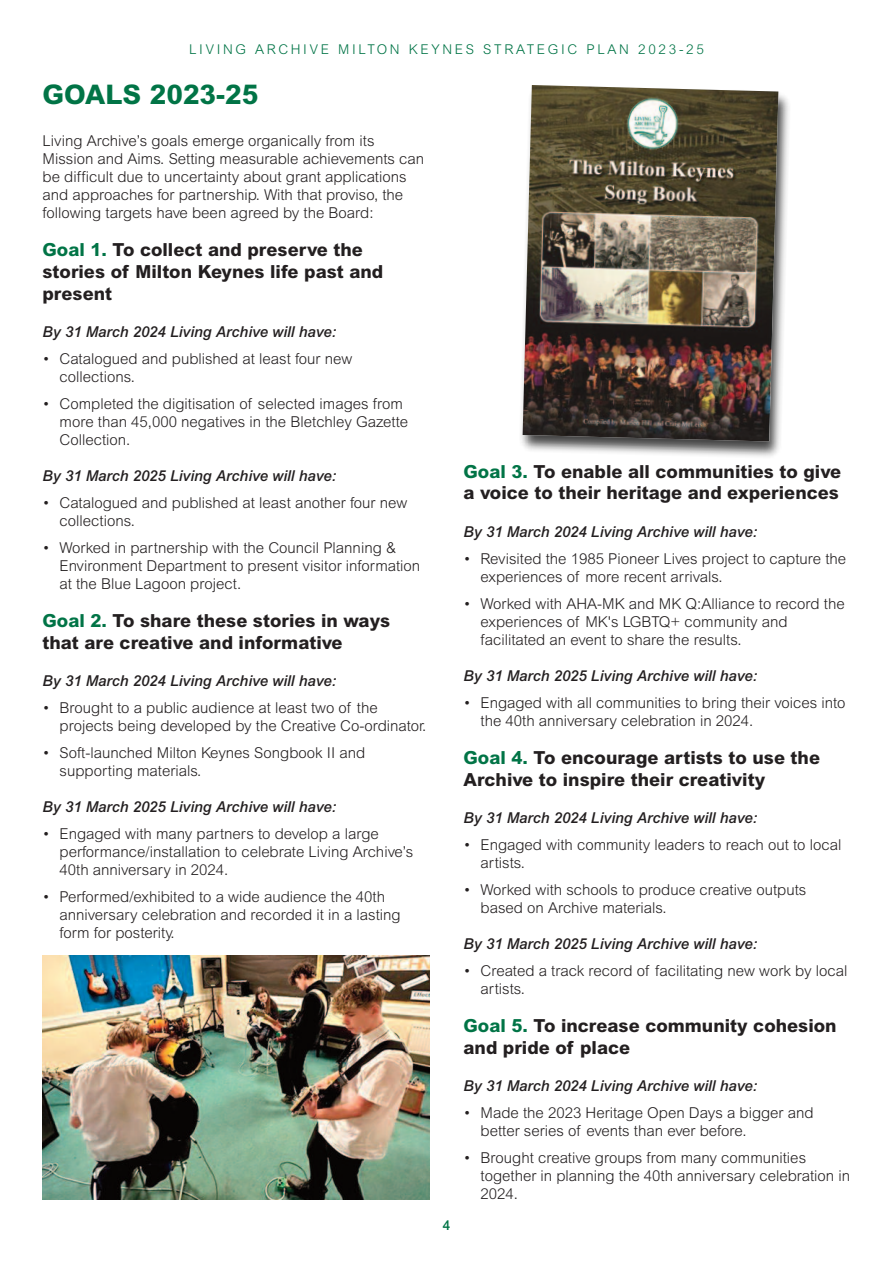
<style>
.page{position:relative;width:893px;height:1263px;background:#fff}
.page>*{position:absolute;margin:0;border:0;box-sizing:border-box;transform-origin:0 0}
.t1{font:800 27px "Arial";color:#017446}
.t2{font:800 18px/21.6px "Arial";color:#231f20}
.t3{font:300 15px/18px "Arial";color:#231f20}
.t4{font:italic 500 15px "Arial";color:#231f20}
.t5{font:300 13.5px "Arial";letter-spacing:.2em;color:#017446}
.t6{font:500 13.5px "Arial";color:#017446}
.s1{color:#017446}
</style>
<div class="page">
<img style="left:43px;top:955px;width:386px;height:244px">
<img style="left:521px;top:91px;width:268px;height:366px">
<img style="left:523px;top:85px;width:255px;height:356px">
<p class="t5" style="left:189px;top:44px;width:516px">LIVING ARCHIVE MILTON KEYNES STRATEGIC PLAN 2023-25</p>
<h1 class="t1" style="left:43px;top:85px;width:217px">GOALS 2023-25</h1>
<p class="t3" style="left:43px;top:133px;width:383px">Living Archive’s goals emerge organically from its Mission and Aims. Setting measurable achievements can be difficult due to uncertainty about grant applications and approaches for partnership. With that proviso, the following targets have been agreed by the Board:</p>
<p class="t2" style="left:43px;top:241px;width:342px"><span class="s1">Goal 1.</span> To collect and preserve the stories of Milton Keynes life past and present</p>
<p class="t4" style="left:43px;top:326px;width:295px">By 31 March 2024 Living Archive will have:</p>
<p class="t3" style="left:60px;top:351px;width:294px;text-indent:-17px">• Catalogued and published at least four new collections.</p>
<p class="t3" style="left:60px;top:396px;width:350px;text-indent:-17px">• Completed the digitisation of selected images from more than 45,000 negatives in the Bletchley Gazette<br>Collection.</p>
<p class="t4" style="left:43px;top:470px;width:295px">By 31 March 2025 Living Archive will have:</p>
<p class="t3" style="left:60px;top:495px;width:349px;text-indent:-17px">• Catalogued and published at least another four new collections.</p>
<p class="t3" style="left:60px;top:540px;width:362px;text-indent:-17px">• Worked in partnership with the Council Planning &amp;<br>Environment Department to present visitor information at the Blue Lagoon project.</p>
<p class="t2" style="left:43px;top:612px;width:349px"><span class="s1">Goal 2.</span> To share these stories in ways that are creative and informative</p>
<p class="t4" style="left:43px;top:675px;width:295px">By 31 March 2024 Living Archive will have:</p>
<p class="t3" style="left:60px;top:700px;width:368px;text-indent:-17px">• Brought to a public audience at least two of the projects being developed by the Creative Co-ordinator.</p>
<p class="t3" style="left:60px;top:745px;width:307px;text-indent:-17px">• Soft-launched Milton Keynes Songbook II and supporting materials.</p>
<p class="t4" style="left:43px;top:801px;width:295px">By 31 March 2025 Living Archive will have:</p>
<p class="t3" style="left:60px;top:826px;width:355px;text-indent:-17px">• Engaged with many partners to develop a large performance/installation to celebrate Living Archive’s<br>40th anniversary in 2024.</p>
<p class="t3" style="left:60px;top:889px;width:343px;text-indent:-17px">• Performed/exhibited to a wide audience the 40th anniversary celebration and recorded it in a lasting form for posterity.</p>
<p class="t6" style="left:443px;top:1220px;width:9px">4</p>
<p class="t2" style="left:463px;top:462px;width:379px"><span class="s1">Goal 3.</span> To enable all communities to give a voice to their heritage and experiences</p>
<p class="t4" style="left:463px;top:526px;width:295px">By 31 March 2024 Living Archive will have:</p>
<p class="t3" style="left:480px;top:551px;width:367px;text-indent:-17px">• Revisited the 1985 Pioneer Lives project to capture the experiences of more recent arrivals.</p>
<p class="t3" style="left:480px;top:596px;width:366px;text-indent:-17px">• Worked with AHA-MK and MK Q:Alliance to record the experiences of MK's LGBTQ+ community and facilitated an event to share the results.</p>
<p class="t4" style="left:463px;top:670px;width:295px">By 31 March 2025 Living Archive will have:</p>
<p class="t3" style="left:480px;top:695px;width:367px;text-indent:-17px">• Engaged with all communities to bring their voices into the 40th anniversary celebration in 2024.</p>
<p class="t2" style="left:463px;top:748px;width:358px"><span class="s1">Goal 4.</span> To encourage artists to use the<br>Archive to inspire their creativity</p>
<p class="t4" style="left:463px;top:812px;width:295px">By 31 March 2024 Living Archive will have:</p>
<p class="t3" style="left:480px;top:837px;width:362px;text-indent:-17px">• Engaged with community leaders to reach out to local artists.</p>
<p class="t3" style="left:480px;top:882px;width:327px;text-indent:-17px">• Worked with schools to produce creative outputs based on Archive materials.</p>
<p class="t4" style="left:463px;top:938px;width:295px">By 31 March 2025 Living Archive will have:</p>
<p class="t3" style="left:480px;top:963px;width:368px;text-indent:-17px">• Created a track record of facilitating new work by local artists.</p>
<p class="t2" style="left:463px;top:1017px;width:375px"><span class="s1">Goal 5.</span> To increase community cohesion and pride of place</p>
<p class="t4" style="left:463px;top:1080px;width:295px">By 31 March 2024 Living Archive will have:</p>
<p class="t3" style="left:480px;top:1105px;width:335px;text-indent:-17px">• Made the 2023 Heritage Open Days a bigger and better series of events than ever before.</p>
<p class="t3" style="left:480px;top:1150px;width:371px;text-indent:-17px">• Brought creative groups from many communities together in planning the 40th anniversary celebration in<br>2024.</p>
</div>
